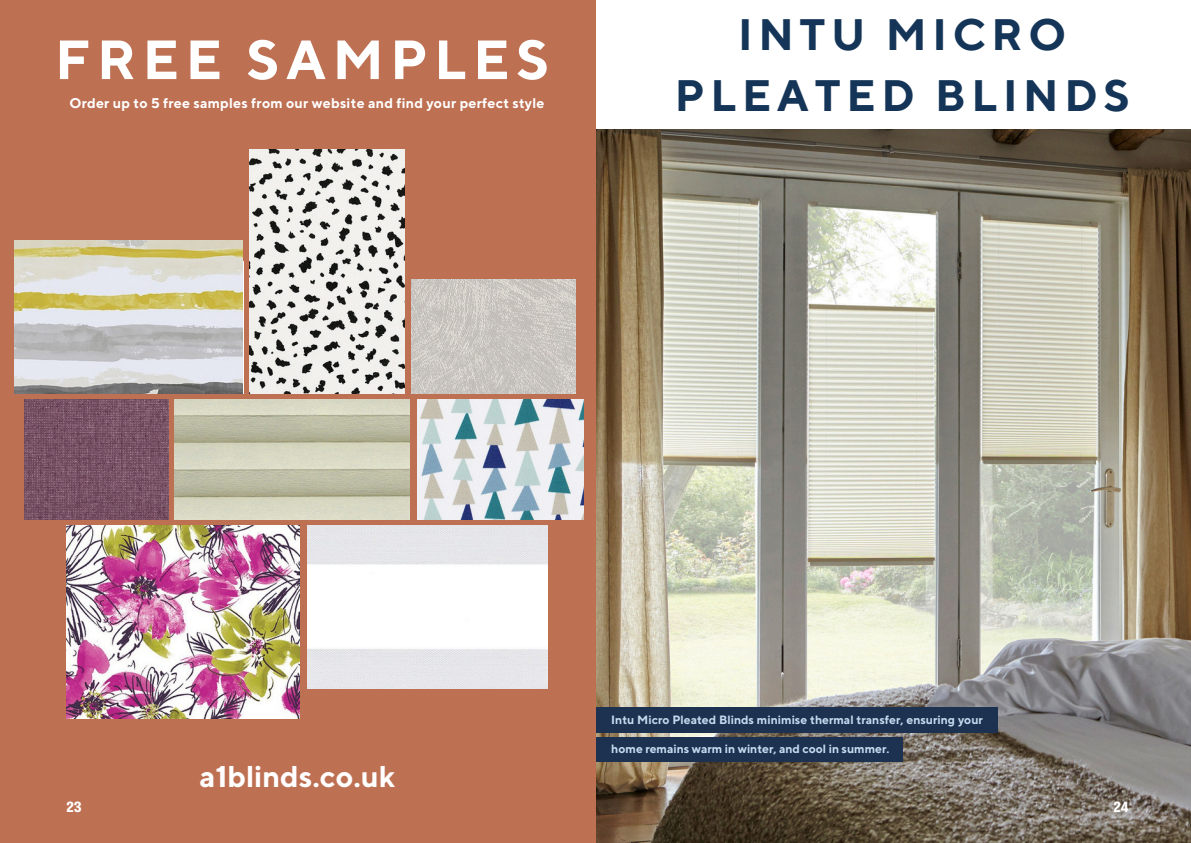
<style>
.page{position:relative;width:1191px;height:843px;background:#fff}
.page>*{position:absolute;margin:0;border:0;box-sizing:border-box;transform-origin:0 0}
.t1{font:700 55px "TT Norms";letter-spacing:.12em;color:#fff}
.t2{font:700 44px/61.5px "TT Norms";letter-spacing:.13em;color:#143557;text-align:center}
.t3{font:700 30px "TT Norms";color:#fff}
.t4{font:700 14px "TT Norms";letter-spacing:.02em;color:#fff}
.t5{font:700 14px "Tablet Gothic";color:#fff}
.t6{font:700 12px "TT Norms";color:#c6daef}
</style>
<div class="page">
<img style="left:596px;top:130px;width:594px;height:712px">
<div style="left:596px;top:707px;width:401px;height:24px;background:#1d3251"></div>
<div style="left:596px;top:736px;width:306px;height:25px;background:#1d3251"></div>
<div style="left:0;top:0;width:595px;height:842px;background:#be7053"></div>
<img style="left:14px;top:240px;width:229px;height:153px">
<img style="left:24px;top:399px;width:144px;height:120px">
<img style="left:175px;top:399px;width:234px;height:120px">
<img style="left:250px;top:149px;width:154px;height:244px">
<img style="left:411px;top:279px;width:164px;height:114px">
<img style="left:307px;top:525px;width:240px;height:162px">
<img style="left:66px;top:525px;width:233px;height:192px">
<img style="left:417px;top:399px;width:166px;height:120px">
<p class="t1" style="left:55px;top:26px;width:495px">FREE SAMPLES</p>
<p class="t4" style="left:69px;top:94px;width:476px">Order up to 5 free samples from our website and find your perfect style</p>
<p class="t2" style="left:674px;top:3px;width:456px">INTU MICRO<br>PLEATED BLINDS</p>
<p class="t3" style="left:199px;top:757px;width:197px">a1blinds.co.uk</p>
<p class="t6" style="left:611px;top:712px;width:373px">Intu Micro Pleated Blinds minimise thermal transfer, ensuring your</p>
<p class="t6" style="left:611px;top:741px;width:280px">home remains warm in winter, and cool in summer.</p>
<h1 class="t5" style="left:66px;top:800px;width:17px">23</h1>
<p class="t5" style="left:1112px;top:800px;width:17px">24</p>
</div>
